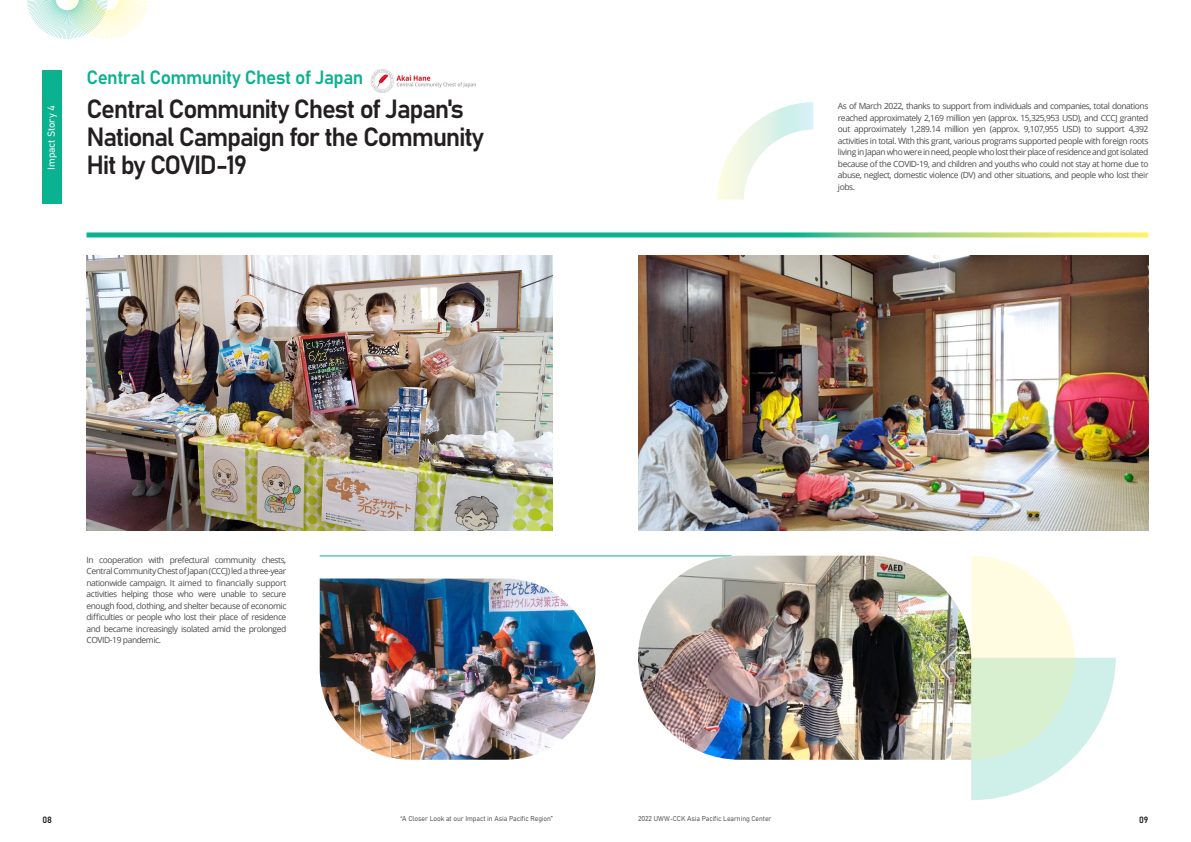
<style>
.page{position:relative;width:1191px;height:842px;background:#fff}
.page>*{position:absolute;margin:0;border:0;box-sizing:border-box;transform-origin:0 0}
._0제목{font:26px "Bahnschrift";letter-spacing:-.05em;color:#231f20}
.나라{font:19px "Bahnschrift";letter-spacing:-.03em;color:#0bb28f}
.t1{font:10px "Bahnschrift";letter-spacing:-.01em;color:#fff}
.t2{font:9px "Bahnschrift";color:#231f20}
.본문8_5{font:8.5px/11.5px "Open Sans";letter-spacing:-.05em;color:#4b4c4d;text-align:justify}
.t3{font:7px "Bahnschrift";letter-spacing:-.01em;color:#57585a}
</style>
<div class="page">
<svg style="left:27px;top:0;width:121px;height:39px"></svg>
<hr style="left:320px;top:556px;width:411px;height:1px;background:#0bb28f">
<svg style="left:717px;top:102px;width:97px;height:98px"></svg>
<img style="left:86px;top:255px;width:467px;height:275px">
<img style="left:638px;top:255px;width:510px;height:275px">
<img style="left:320px;top:578px;width:275px;height:182px">
<img style="left:638px;top:556px;width:333px;height:204px">
<div style="left:43px;top:71px;width:19px;height:133px;background:#0bb28f"></div>
<svg style="left:86px;top:232px;width:1062px;height:5px;background:#52c493"></svg>
<svg style="left:971px;top:556px;width:145px;height:244px"></svg>
<img style="left:371px;top:70px;width:104px;height:22px">
<p class="나라" style="left:86px;top:63px;width:278px">Central Community Chest of Japan</p>
<p class="t1" style="left:44px;top:170px;width:66px;rotate:-90deg">Impact Story 4</p>
<p class="_0제목" style="left:86px;top:89px;width:379px">Central Community Chest of Japan's</p>
<p class="_0제목" style="left:86px;top:117px;width:399px">National Campaign for the Community</p>
<p class="_0제목" style="left:86px;top:145px;width:162px">Hit by COVID-19</p>
<p class="본문8_5" style="left:86px;top:554px;width:201px">In cooperation with prefectural community chests, Central Community Chest of Japan (CCCJ) led a three-year nationwide campaign. It aimed to financially support activities helping those who were unable to secure enough food, clothing, and shelter because of economic difficulties or people who lost their place of residence and became increasingly isolated amid the prolonged COVID-19 pandemic.</p>
<p class="본문8_5" style="left:838px;top:100px;width:312px">As of March 2022, thanks to support from individuals and companies, total donations reached approximately 2,169 million yen (approx. 15,325,953 USD), and CCCJ granted out approximately 1,289.14 million yen (approx. 9,107,955 USD) to support 4,392 activities in total. With this grant, various programs supported people with foreign roots living in Japan who were in need, people who lost their place of residence and got isolated because of the COVID-19, and children and youths who could not stay at home due to abuse, neglect, domestic violence (DV) and other situations, and people who lost their jobs.</p>
<p class="t2" style="left:43px;top:813px;width:11px">08</p>
<p class="t3" style="left:400px;top:814px;width:154px">“A Closer Look at our Impact in Asia Pacific Region”</p>
<p class="t3" style="left:638px;top:814px;width:135px">2022 UWW-CCK Asia Pacific Learning Center</p>
<p class="t2" style="left:1139px;top:813px;width:11px">09</p>
</div>
